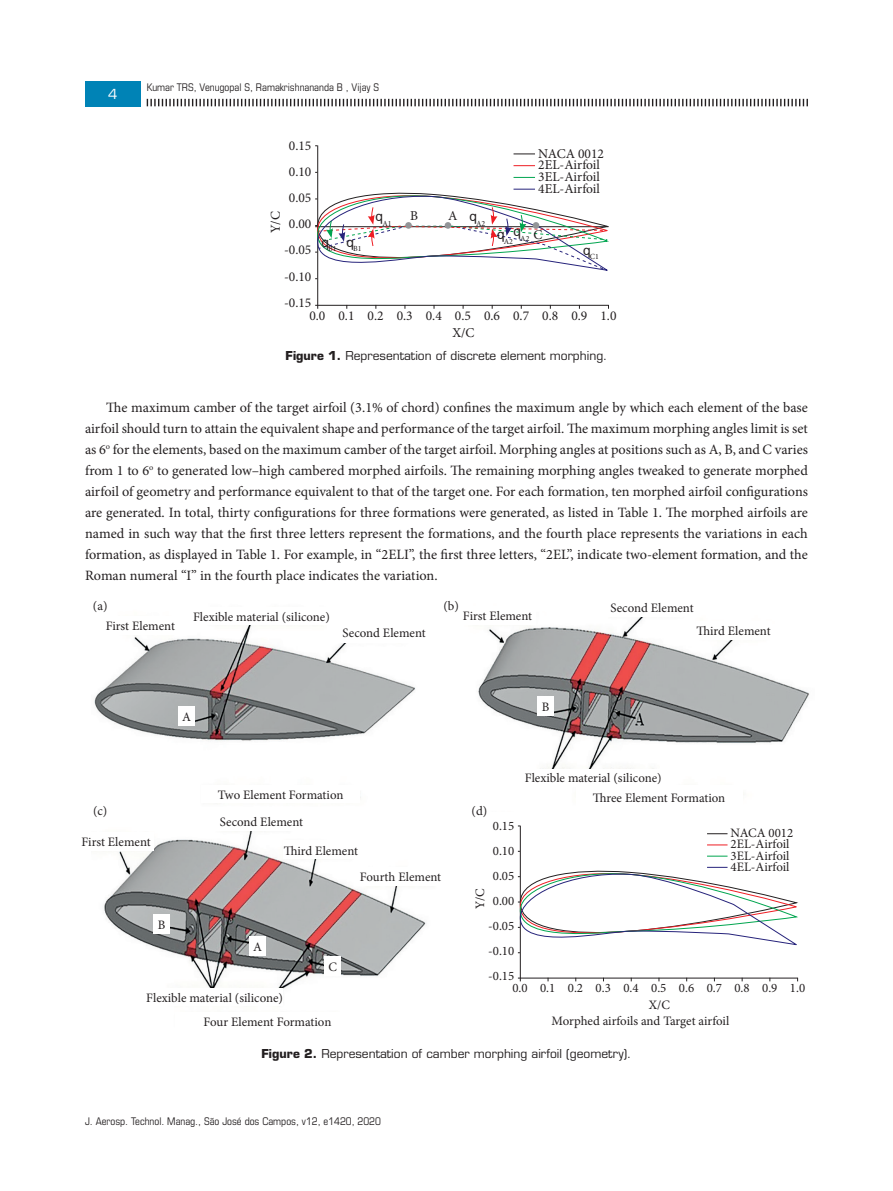
<style>
.page{position:relative;width:893px;height:1191px;background:#fff}
.page>*{position:absolute;margin:0;border:0;box-sizing:border-box;transform-origin:0 0}
.t1{font:14.25px/21px "Minion Pro";color:#231f20;text-align:justify}
.t2{font:13.5px/26.2px "Minion Pro";color:#231f20;text-align:center}
.t3{font:13.5px "Eurostile LT Std";color:#fff}
.t4{font:12.9px/24.9px "Minion Pro";color:#231f20;text-align:center}
.t5{font:12px "Eurostile LT Std";color:#231f20}
.t6{font:condensed 10.5px "Eurostile LT Std";color:#231f20}
.t7{font:7.8px "Minion Pro";color:#231f20}
.s1{font-weight:700}
</style>
<div class="page">
<svg style="left:147px;top:99px;width:661px;height:7px"></svg>
<div style="left:85px;top:81px;width:55px;height:25px;background:#0083b6"></div>
<hr style="left:317px;top:145px;width:1px;height:164px;background:#231f20">
<hr style="left:315px;top:305px;width:293px;height:1px;background:#231f20">
<svg style="left:513px;top:153px;width:22px;height:1px"></svg>
<svg style="left:513px;top:165px;width:22px;height:1px"></svg>
<svg style="left:513px;top:177px;width:22px;height:1px"></svg>
<svg style="left:315px;top:189px;width:293px;height:90px"></svg>
<img style="left:94px;top:617px;width:715px;height:372px">
<div style="left:471px;top:811px;width:344px;height:204px;background:#fff"></div>
<hr style="left:520px;top:825px;width:1px;height:156px;background:#231f20">
<hr style="left:518px;top:977px;width:280px;height:1px;background:#231f20">
<svg style="left:707px;top:833px;width:20px;height:1px"></svg>
<svg style="left:707px;top:844px;width:20px;height:1px"></svg>
<svg style="left:707px;top:855px;width:20px;height:1px"></svg>
<svg style="left:518px;top:867px;width:279px;height:86px"></svg>
<div style="left:102px;top:616px;width:76px;height:18px;background:#fff"></div>
<div style="left:78px;top:832px;width:76px;height:19px;background:#fff"></div>
<div style="left:460px;top:606px;width:75px;height:19px;background:#fff"></div>
<div style="left:696px;top:621px;width:75px;height:18px;background:#fff"></div>
<div style="left:283px;top:840px;width:76px;height:19px;background:#fff"></div>
<div style="left:356px;top:867px;width:89px;height:18px;background:#fff"></div>
<div style="left:336px;top:623px;width:96px;height:19px;background:#fff"></div>
<div style="left:213px;top:811px;width:97px;height:20px;background:#fff"></div>
<div style="left:178px;top:707px;width:17px;height:19px;background:#fff"></div>
<div style="left:249px;top:937px;width:17px;height:19px;background:#fff"></div>
<div style="left:324px;top:957px;width:17px;height:19px;background:#fff"></div>
<div style="left:537px;top:696px;width:17px;height:19px;background:#fff"></div>
<div style="left:153px;top:914px;width:17px;height:19px;background:#fff"></div>
<div style="left:92px;top:801px;width:17px;height:19px;background:#fff"></div>
<div style="left:471px;top:801px;width:17px;height:19px;background:#fff"></div>
<div style="left:193px;top:608px;width:137px;height:17px;background:#fff"></div>
<div style="left:202px;top:786px;width:158px;height:17px;background:#fff"></div>
<div style="left:575px;top:786px;width:167px;height:22px;background:#fff"></div>
<div style="left:525px;top:769px;width:137px;height:17px;background:#fff"></div>
<div style="left:146px;top:988px;width:137px;height:17px;background:#fff"></div>
<p class="t3" style="left:108px;top:86px;width:11px">4</p>
<p class="t6" style="left:147px;top:81px;width:234px">Kumar TRS, Venugopal S, Ramakrishnananda B , Vijay S</p>
<p class="t2" style="left:284px;top:132px;width:29px">0.15<br>0.10<br>0.05<br>0.00 -0.05 -0.10 -0.15</p>
<p class="t2" style="left:538px;top:147px;width:67px;line-height:11.7px;text-align:left">NACA 0012<br>2EL-Airfoil<br>3EL-Airfoil<br>4EL-Airfoil</p>
<p class="t2" style="left:410px;top:202px;width:9px">B</p>
<p class="t2" style="left:448px;top:202px;width:11px">A</p>
<p class="t2" style="left:262px;top:233px;width:24px;rotate:-90deg">Y/C</p>
<p class="t7" style="left:382px;top:218px;width:11px">A1</p>
<p class="t7" style="left:476px;top:218px;width:11px">A2</p>
<p class="t2" style="left:533px;top:222px;width:10px">C</p>
<p class="t7" style="left:520px;top:233px;width:11px">A2</p>
<p class="t7" style="left:504px;top:236px;width:11px">A2</p>
<p class="t7" style="left:328px;top:243px;width:10px">B1</p>
<p class="t7" style="left:353px;top:243px;width:10px">B1</p>
<p class="t7" style="left:590px;top:251px;width:11px">C1</p>
<p class="t2" style="left:309px;top:303px;width:309px">0.0 0.1 0.2 0.3 0.4 0.5 0.6 0.7 0.8 0.9 1.0</p>
<p class="t2" style="left:452px;top:320px;width:24px">X/C</p>
<p class="t5" style="left:286px;top:348px;width:323px"><span class="s1">Figure 1.</span> Representation of discrete element morphing.</p>
<p class="t1" style="left:85px;top:396px;width:724px;text-indent:21px">The maximum camber of the target airfoil (3.1% of chord) confines the maximum angle by which each element of the base airfoil should turn to attain the equivalent shape and performance of the target airfoil. The maximum morphing angles limit is set as 6<sup>o</sup> for the elements, based on the maximum camber of the target airfoil. Morphing angles at positions such as A, B, and C varies from 1 to 6<sup>o</sup> to generated low–high cambered morphed airfoils. The remaining morphing angles tweaked to generate morphed airfoil of geometry and performance equivalent to that of the target one. For each formation, ten morphed airfoil configurations are generated. In total, thirty configurations for three formations were generated, as listed in Table 1. The morphed airfoils are named in such way that the first three letters represent the formations, and the fourth place represents the variations in each formation, as displayed in Table 1. For example, in “2ELI”, the first three letters, “2EL”, indicate two-element formation, and the Roman numeral “I” in the fourth place indicates the variation.</p>
<p class="t4" style="left:93px;top:594px;width:16px">(a)</p>
<p class="t4" style="left:106px;top:613px;width:71px">First Element</p>
<p class="t4" style="left:193px;top:604px;width:138px">Flexible material (silicone)</p>
<p class="t4" style="left:343px;top:621px;width:85px">Second Element</p>
<p class="t4" style="left:443px;top:594px;width:17px">(b)</p>
<p class="t4" style="left:610px;top:595px;width:85px">Second Element</p>
<p class="t4" style="left:463px;top:604px;width:71px">First Element</p>
<p class="t4" style="left:696px;top:618px;width:76px">Third Element</p>
<p class="t4" style="left:182px;top:704px;width:10px">A</p>
<p class="t4" style="left:218px;top:782px;width:127px">Two Element Formation</p>
<p class="t4" style="left:542px;top:694px;width:9px">B</p>
<p class="t4" style="left:525px;top:765px;width:138px">Flexible material (silicone)</p>
<p class="t4" style="left:593px;top:785px;width:134px">Three Element Formation</p>
<p class="t4" style="left:93px;top:799px;width:16px">(c)</p>
<p class="t4" style="left:472px;top:799px;width:17px">(d)</p>
<p class="t4" style="left:220px;top:809px;width:85px">Second Element</p>
<p class="t4" style="left:488px;top:813px;width:28px">0.15<br>0.10<br>0.05<br>0.00 -0.05 -0.10 -0.15</p>
<p class="t4" style="left:731px;top:827px;width:64px;line-height:11.2px;text-align:left">NACA 0012<br>2EL-Airfoil<br>3EL-Airfoil<br>4EL-Airfoil</p>
<p class="t4" style="left:512px;top:975px;width:294px">0.0 0.1 0.2 0.3 0.4 0.5 0.6 0.7 0.8 0.9 1.0</p>
<p class="t4" style="left:81px;top:829px;width:71px">First Element</p>
<p class="t4" style="left:284px;top:838px;width:76px">Third Element</p>
<p class="t4" style="left:360px;top:864px;width:83px">Fourth Element</p>
<p class="t4" style="left:468px;top:909px;width:22px;rotate:-90deg">Y/C</p>
<p class="t4" style="left:158px;top:912px;width:9px">B</p>
<p class="t4" style="left:253px;top:934px;width:10px">A</p>
<p class="t4" style="left:329px;top:954px;width:10px">C</p>
<p class="t4" style="left:146px;top:985px;width:138px">Flexible material (silicone)</p>
<p class="t4" style="left:649px;top:992px;width:23px">X/C</p>
<p class="t4" style="left:204px;top:1009px;width:129px">Four Element Formation</p>
<p class="t4" style="left:552px;top:1008px;width:179px">Morphed airfoils and Target airfoil</p>
<p class="t5" style="left:262px;top:1046px;width:371px"><span class="s1">Figure 2.</span> Representation of camber morphing airfoil (geometry).</p>
<p class="t6" style="left:85px;top:1114px;width:297px">J. Aerosp. Technol. Manag., São José dos Campos, v12, e1420, 2020</p>
</div>
